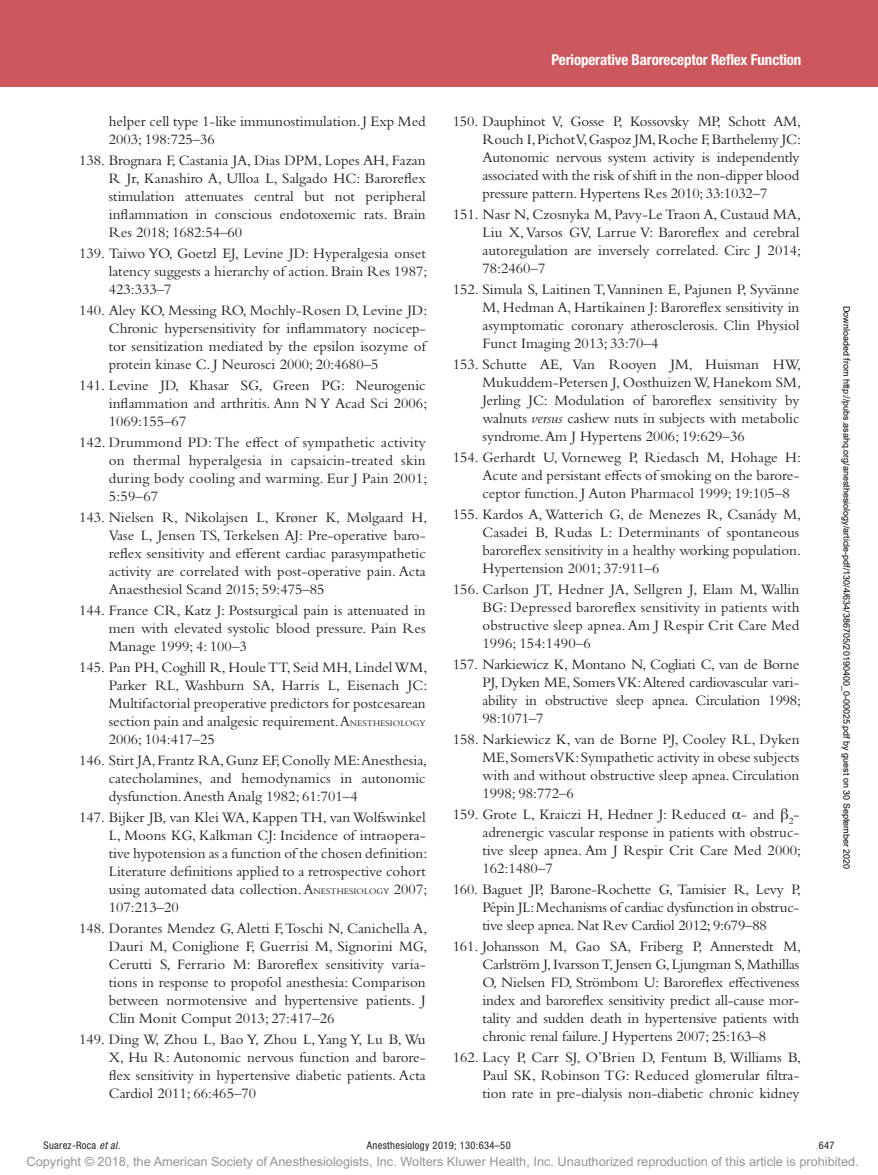
<style>
.page{position:relative;width:878px;height:1175px;background:#fff}
.page>*{position:absolute;margin:0;border:0;box-sizing:border-box;transform-origin:0 0}
.t1{font:15px/18px "Bembo Std";color:#231f20;text-align:justify}
.t2{font:700 condensed 15px "Helvetica Neue LT Std";letter-spacing:-.01em;color:#fff}
.t3{font:12.75px "Arial MT Std";color:#939598}
.t4{font:condensed 10.5px "Helvetica Neue LT Std";letter-spacing:.03em;color:#231f20}
.t5{font:9px "Arial";color:#000}
.s1{font-size:9px}
.s2{font-style:italic}
.s3{font-family:"Gandhari Unicode"}
</style>
<div class="page">
<div style="left:0;top:0;width:878px;height:86px;background:#cc575d"></div>
<p class="t1" style="left:109px;top:112px;width:318px">helper cell type 1-like immunostimulation. J Exp Med<br>2003; 198:725–36</p>
<p class="t1" style="left:109px;top:151px;width:318px;text-indent:-30px">138. Brognara F, Castania JA, Dias DPM, Lopes AH, Fazan R Jr, Kanashiro A, Ulloa L, Salgado HC: Baroreflex stimulation attenuates central but not peripheral inflammation in conscious endotoxemic rats. Brain Res 2018; 1682:54–60</p>
<p class="t1" style="left:109px;top:244px;width:320px;text-indent:-30px">139. Taiwo YO, Goetzl EJ, Levine JD: Hyperalgesia onset latency suggests a hierarchy of action. Brain Res 1987; 423:333–7</p>
<p class="t1" style="left:109px;top:301px;width:320px;text-indent:-30px">140. Aley KO, Messing RO, Mochly-Rosen D, Levine JD:<br>Chronic hypersensitivity for inflammatory nocicep&shy;tor sensitization mediated by the epsilon isozyme of protein kinase C. J Neurosci 2000; 20:4680–5</p>
<p class="t1" style="left:109px;top:376px;width:320px;text-indent:-30px">141. Levine JD, Khasar SG, Green PG: Neurogenic inflammation and arthritis. Ann N Y Acad Sci 2006; 1069:155–67</p>
<p class="t1" style="left:109px;top:433px;width:320px;text-indent:-30px">142. Drummond PD: The effect of sympathetic activity on thermal hyperalgesia in capsaicin-treated skin during body cooling and warming. Eur J Pain 2001; 5:59–67</p>
<p class="t1" style="left:109px;top:508px;width:320px;text-indent:-30px">143. Nielsen R, Nikolajsen L, Krøner K, Mølgaard H, Vase L, Jensen TS, Terkelsen AJ: Pre-operative baro&shy;reflex sensitivity and efferent cardiac parasympathetic activity are correlated with post-operative pain. Acta Anaesthesiol Scand 2015; 59:475–85</p>
<p class="t1" style="left:109px;top:601px;width:318px;text-indent:-30px">144. France CR, Katz J: Postsurgical pain is attenuated in men with elevated systolic blood pressure. Pain Res Manage 1999; 4: 100–3</p>
<p class="t1" style="left:109px;top:658px;width:320px;text-indent:-30px">145. Pan PH, Coghill R, Houle TT, Seid MH, Lindel WM, Parker RL, Washburn SA, Harris L, Eisenach JC:<br>Multifactorial preoperative predictors for postcesarean section pain and analgesic requirement.A<span class="s1">NESTHESIOLOGY </span>2006; 104:417–25</p>
<p class="t1" style="left:109px;top:751px;width:320px;text-indent:-30px">146. Stirt JA, Frantz RA, Gunz EF, Conolly ME:Anesthesia, catecholamines, and hemodynamics in autonomic dysfunction. Anesth Analg 1982; 61:701–4</p>
<p class="t1" style="left:109px;top:808px;width:320px;text-indent:-30px">147. Bijker JB, van Klei WA, Kappen TH, van Wolfswinkel L, Moons KG, Kalkman CJ: Incidence of intraopera&shy;tive hypotension as a function of the chosen definition:<br>Literature definitions applied to a retrospective cohort using automated data collection. A<span class="s1">NESTHESIOLOGY</span> 2007; 107:213–20</p>
<p class="t1" style="left:109px;top:919px;width:320px;text-indent:-30px">148. Dorantes Mendez G, Aletti F, Toschi N, Canichella A, Dauri M, Coniglione F, Guerrisi M, Signorini MG, Cerutti S, Ferrario M: Baroreflex sensitivity varia&shy;tions in response to propofol anesthesia: Comparison between normotensive and hypertensive patients. J Clin Monit Comput 2013; 27:417–26</p>
<p class="t1" style="left:109px;top:1030px;width:318px;text-indent:-30px">149. Ding W, Zhou L, Bao Y, Zhou L, Yang Y, Lu B, Wu X, Hu R: Autonomic nervous function and barore&shy;flex sensitivity in hypertensive diabetic patients. Acta Cardiol 2011; 66:465–70</p>
<p class="t2" style="left:551px;top:51px;width:251px">Perioperative Baroreceptor Reflex Function</p>
<p class="t1" style="left:482px;top:112px;width:320px;text-indent:-30px">150. Dauphinot V, Gosse P, Kossovsky MP, Schott AM, Rouch I, Pichot V, Gaspoz JM, Roche F, Barthelemy JC:<br>Autonomic nervous system activity is independently associated with the risk of shift in the non-dipper blood pressure pattern. Hypertens Res 2010; 33:1032–7</p>
<p class="t1" style="left:482px;top:205px;width:320px;text-indent:-30px">151. Nasr N, Czosnyka M, Pavy-Le Traon A, Custaud MA, Liu X, Varsos GV, Larrue V: Baroreflex and cerebral autoregulation are inversely correlated. Circ J 2014; 78:2460–7</p>
<p class="t1" style="left:482px;top:280px;width:318px;text-indent:-30px">152. Simula S, Laitinen T,Vanninen E, Pajunen P, Syvänne M, Hedman A, Hartikainen J: Baroreflex sensitivity in asymptomatic coronary atherosclerosis. Clin Physiol Funct Imaging 2013; 33:70–4</p>
<p class="t1" style="left:482px;top:355px;width:320px;text-indent:-30px">153. Schutte AE, Van Rooyen JM, Huisman HW, Mukuddem-Petersen J, Oosthuizen W, Hanekom SM, Jerling JC: Modulation of baroreflex sensitivity by walnuts <span class="s2">versus</span> cashew nuts in subjects with metabolic syndrome. Am J Hypertens 2006; 19:629–36</p>
<p class="t1" style="left:482px;top:448px;width:320px;text-indent:-30px">154. Gerhardt U, Vorneweg P, Riedasch M, Hohage H:<br>Acute and persistant effects of smoking on the barore&shy;ceptor function. J Auton Pharmacol 1999; 19:105–8</p>
<p class="t1" style="left:482px;top:505px;width:320px;text-indent:-30px">155. Kardos A, Watterich G, de Menezes R, Csanády M, Casadei B, Rudas L: Determinants of spontaneous baroreflex sensitivity in a healthy working population.<br>Hypertension 2001; 37:911–6</p>
<p class="t1" style="left:482px;top:580px;width:318px;text-indent:-30px">156. Carlson JT, Hedner JA, Sellgren J, Elam M, Wallin BG: Depressed baroreflex sensitivity in patients with obstructive sleep apnea. Am J Respir Crit Care Med 1996; 154:1490–6</p>
<p class="t1" style="left:482px;top:655px;width:320px;text-indent:-30px">157. Narkiewicz K, Montano N, Cogliati C, van de Borne PJ, Dyken ME, Somers VK: Altered cardiovascular vari&shy;ability in obstructive sleep apnea. Circulation 1998; 98:1071–7</p>
<p class="t1" style="left:482px;top:730px;width:318px;text-indent:-30px">158. Narkiewicz K, van de Borne PJ, Cooley RL, Dyken ME, Somers VK: Sympathetic activity in obese subjects with and without obstructive sleep apnea. Circulation 1998; 98:772–6</p>
<p class="t1" style="left:482px;top:805px;width:320px;text-indent:-30px">159. Grote L, Kraiczi H, Hedner J: Reduced <span class="s3">α</span>- and <span class="s3">β</span><sub>2</sub>- adrenergic vascular response in patients with obstruc&shy;tive sleep apnea. Am J Respir Crit Care Med 2000; 162:1480–7</p>
<p class="t1" style="left:482px;top:880px;width:320px;text-indent:-30px">160. Baguet JP, Barone-Rochette G, Tamisier R, Levy P, Pépin JL: Mechanisms of cardiac dysfunction in obstruc&shy;tive sleep apnea. Nat Rev Cardiol 2012; 9:679–88</p>
<p class="t1" style="left:482px;top:937px;width:320px;text-indent:-30px">161. Johansson M, Gao SA, Friberg P, Annerstedt M, Carlström J, Ivarsson T, Jensen G, Ljungman S, Mathillas O, Nielsen FD, Strömbom U: Baroreflex effectiveness index and baroreflex sensitivity predict all-cause mor&shy;tality and sudden death in hypertensive patients with chronic renal failure. J Hypertens 2007; 25:163–8</p>
<p class="t1" style="left:482px;top:1048px;width:320px;text-indent:-30px">162. Lacy P, Carr SJ, O’Brien D, Fentum B, Williams B, Paul SK, Robinson TG: Reduced glomerular filtra&shy;tion rate in pre-dialysis non-diabetic chronic kidney</p>
<p class="t5" style="left:850px;top:306px;width:565px;rotate:90deg">Downloaded from http://pubs.asahq.org/anesthesiology/article-pdf/130/4/634/386705/20190400_0-00025.pdf by guest on 30 September 2020</p>
<p class="t4" style="left:44px;top:1139px;width:78px">Suarez-Roca <span class="s2">et al.</span></p>
<p class="t4" style="left:367px;top:1139px;width:145px">Anesthesiology 2019; 130:634–50</p>
<p class="t4" style="left:818px;top:1139px;width:17px">647</p>
<p class="t3" style="left:27px;top:1154px;width:833px">Copyright © 2018, the American Society of Anesthesiologists, Inc. Wolters Kluwer Health, Inc. Unauthorized reproduction of this article is prohibited.</p>
</div>
